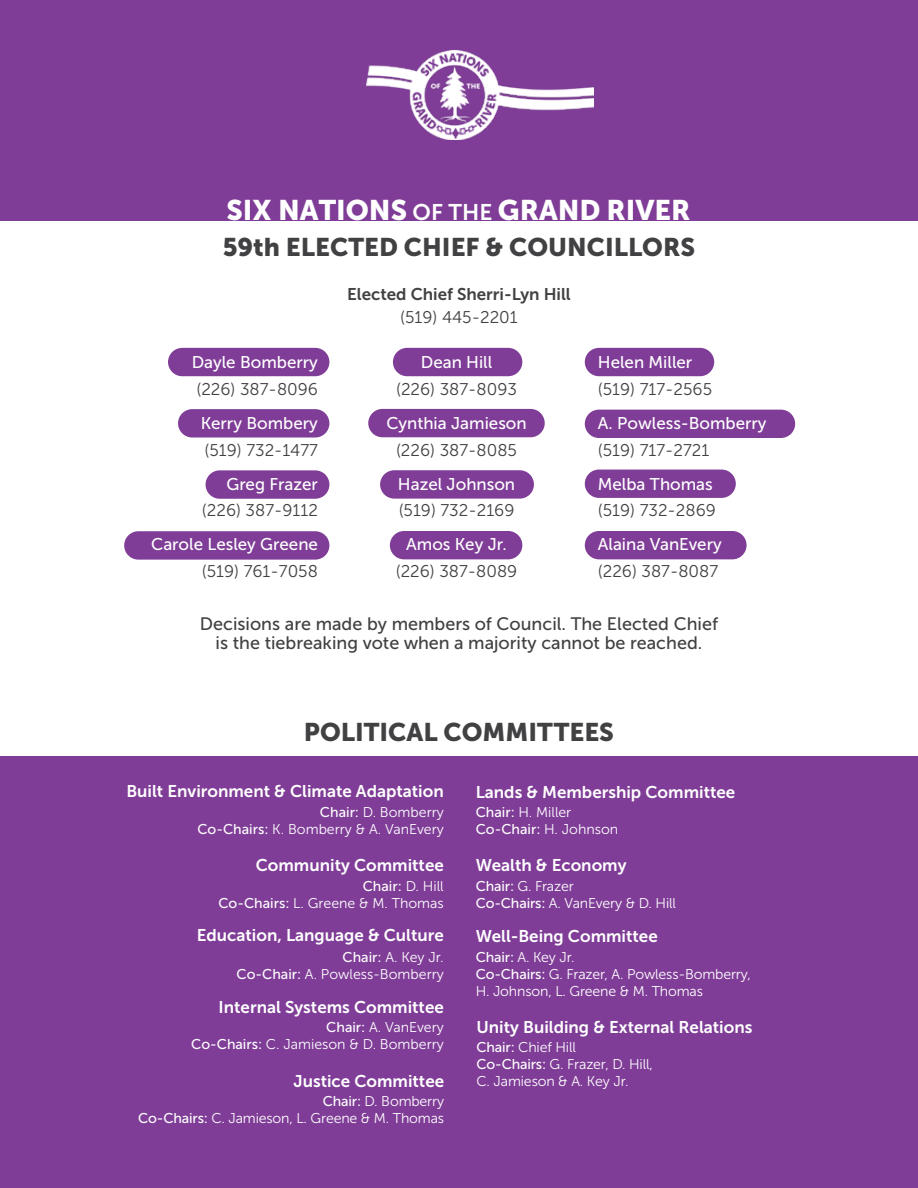
<style>
.page{position:relative;width:918px;height:1188px;background:#fff}
.page>*{position:absolute;margin:0;border:0;box-sizing:border-box;transform-origin:0 0}
.t1{font:28.2px "Museo Sans 900";color:#fff}
.t2{font:25.5px "Museo Sans 900";color:#414042}
.t3{font:18px/19.8px "Museo Sans 500";color:#414042;text-align:center}
.t4{font:16.95px "Museo Sans 700";color:#fff}
.t5{font:16.95px "Museo Sans 300";color:#414042}
.t6{font:16.95px "Museo Sans 500";color:#fff}
.t7{font:16.95px "Museo Sans 700";color:#414042}
.t8{font:14.1px/17px "Museo Sans 300";letter-spacing:-.01em;color:#fff;text-align:right}
.t9{font:14.1px "Museo Sans 500";color:#fff}
.s1{font-family:"Museo Sans 700";font-size:22.65px}
.s2{font-family:"Museo Sans 500"}
.s3{font-family:"Museo Sans 300"}
</style>
<div class="page">
<div style="left:0;top:756px;width:918px;height:432px;background:#7f3d97"></div>
<div style="left:0;top:0;width:918px;height:220px;background:#7f3d97"></div>
<div style="left:168px;top:348px;width:161px;height:28px;background:#7f3d97;border-radius:14px"></div>
<div style="left:393px;top:348px;width:129px;height:28px;background:#7f3d97;border-radius:14px"></div>
<div style="left:585px;top:348px;width:129px;height:28px;background:#7f3d97;border-radius:14px"></div>
<div style="left:585px;top:531px;width:162px;height:28px;background:#7f3d97;border-radius:14px"></div>
<div style="left:585px;top:470px;width:151px;height:28px;background:#7f3d97;border-radius:14px"></div>
<div style="left:585px;top:410px;width:210px;height:28px;background:#7f3d97;border-radius:14px"></div>
<div style="left:390px;top:531px;width:132px;height:28px;background:#7f3d97;border-radius:14px"></div>
<div style="left:380px;top:470px;width:154px;height:29px;background:#7f3d97;border-radius:14px"></div>
<div style="left:368px;top:409px;width:177px;height:28px;background:#7f3d97;border-radius:14px"></div>
<div style="left:178px;top:409px;width:151px;height:29px;background:#7f3d97;border-radius:14px"></div>
<div style="left:206px;top:470px;width:123px;height:29px;background:#7f3d97;border-radius:14px"></div>
<div style="left:124px;top:531px;width:205px;height:29px;background:#7f3d97;border-radius:14px"></div>
<img style="left:367px;top:50px;width:226px;height:90px">
<h1 class="t1" style="left:227px;top:195px;width:466px">SIX NATIONS <span class="s1">OF THE</span> GRAND RIVER</h1>
<h2 class="t2" style="left:223px;top:233px;width:474px">59th ELECTED CHIEF &amp; COUNCILLORS</h2>
<p class="t6" style="left:192px;top:353px;width:128px">Dayle Bomberry</p>
<p class="t5" style="left:196px;top:380px;width:123px">(226) 387-8096</p>
<p class="t6" style="left:201px;top:414px;width:119px">Kerry Bombery</p>
<p class="t5" style="left:205px;top:441px;width:115px">(519) 732-1477</p>
<p class="t6" style="left:226px;top:474px;width:93px">Greg Frazer</p>
<p class="t5" style="left:202px;top:501px;width:117px">(226) 387-9112</p>
<p class="t6" style="left:151px;top:535px;width:168px">Carole Lesley Greene</p>
<p class="t5" style="left:202px;top:562px;width:118px">(519) 761-7058</p>
<p class="t7" style="left:347px;top:285px;width:225px">Elected Chief Sherri-Lyn Hill</p>
<p class="t5" style="left:400px;top:308px;width:119px">(519) 445-2201</p>
<p class="t6" style="left:421px;top:353px;width:73px">Dean Hill</p>
<p class="t5" style="left:396px;top:380px;width:122px">(226) 387-8093</p>
<p class="t6" style="left:386px;top:414px;width:142px">Cynthia Jamieson</p>
<p class="t5" style="left:396px;top:441px;width:122px">(226) 387-8085</p>
<p class="t6" style="left:398px;top:474px;width:119px">Hazel Johnson</p>
<p class="t5" style="left:399px;top:501px;width:117px">(519) 732-2169</p>
<p class="t6" style="left:406px;top:535px;width:102px">Amos Key Jr.</p>
<p class="t5" style="left:396px;top:562px;width:123px">(226) 387-8089</p>
<p class="t6" style="left:598px;top:353px;width:96px">Helen Miller</p>
<p class="t5" style="left:598px;top:380px;width:116px">(519) 717-2565</p>
<p class="t6" style="left:598px;top:414px;width:170px">A. Powless-Bomberry</p>
<p class="t5" style="left:598px;top:441px;width:113px">(519) 717-2721</p>
<p class="t6" style="left:598px;top:474px;width:116px">Melba Thomas</p>
<p class="t5" style="left:598px;top:501px;width:120px">(519) 732-2869</p>
<p class="t6" style="left:598px;top:535px;width:125px">Alaina VanEvery</p>
<p class="t5" style="left:598px;top:562px;width:122px">(226) 387-8087</p>
<p class="t3" style="left:200px;top:613px;width:520px">Decisions are made by members of Council. The Elected Chief is the tiebreaking vote when a majority cannot be reached.</p>
<h2 class="t2" style="left:304px;top:718px;width:312px">POLITICAL COMMITTEES</h2>
<p class="t4" style="left:126px;top:782px;width:319px">Built Environment &amp; Climate Adaptation</p>
<p class="t8" style="left:197px;top:804px;width:248px"><span class="s2">Chair:</span> D. Bomberry<br><span class="s2">Co-Chairs:</span> K. Bomberry &amp; A. VanEvery</p>
<p class="t4" style="left:256px;top:856px;width:190px">Community Committee</p>
<p class="t9" style="left:363px;top:879px;width:83px">Chair: <span class="s3">D. Hill</span></p>
<p class="t8" style="left:218px;top:895px;width:227px"><span class="s2">Co-Chairs:</span> L. Greene &amp; M. Thomas</p>
<p class="t4" style="left:197px;top:926px;width:248px">Education, Language &amp; Culture</p>
<p class="t8" style="left:237px;top:948px;width:209px"><span class="s2">Chair:</span> A. Key Jr.<br><span class="s2">Co-Chair:</span> A. Powless-Bomberry</p>
<p class="t4" style="left:219px;top:998px;width:227px">Internal Systems Committee</p>
<p class="t8" style="left:191px;top:1019px;width:254px"><span class="s2">Chair:</span> A. VanEvery<br><span class="s2">Co-Chairs:</span> C. Jamieson &amp; D. Bomberry</p>
<p class="t4" style="left:293px;top:1071px;width:152px">Justice Committee</p>
<p class="t8" style="left:138px;top:1093px;width:307px"><span class="s2">Chair:</span> D. Bomberry<br><span class="s2">Co-Chairs:</span> C. Jamieson, L. Greene &amp; M. Thomas</p>
<p class="t4" style="left:476px;top:782px;width:261px">Lands &amp; Membership Committee</p>
<p class="t8" style="left:476px;top:804px;width:97px"><span class="s2">Chair:</span> H. Miller</p>
<p class="t9" style="left:476px;top:821px;width:144px">Co-Chair: <span class="s3">H. Johnson</span></p>
<p class="t4" style="left:476px;top:856px;width:152px">Wealth &amp; Economy</p>
<p class="t8" style="left:476px;top:878px;width:202px;text-align:left"><span class="s2">Chair:</span> G. Frazer<br><span class="s2">Co-Chairs:</span> A. VanEvery &amp; D. Hill</p>
<p class="t4" style="left:476px;top:927px;width:184px">Well-Being Committee</p>
<p class="t8" style="left:476px;top:949px;width:277px;text-align:left"><span class="s2">Chair:</span> A. Key Jr.<br><span class="s2">Co-Chairs:</span> G. Frazer, A. Powless-Bomberry,<br>H. Johnson, L. Greene &amp; M. Thomas</p>
<p class="t4" style="left:477px;top:1018px;width:277px">Unity Building &amp; External Relations</p>
<p class="t8" style="left:477px;top:1039px;width:178px;text-align:left"><span class="s2">Chair:</span> Chief Hill<br><span class="s2">Co-Chairs:</span> G. Frazer, D. Hill,<br>C. Jamieson &amp; A. Key Jr.</p>
</div>
